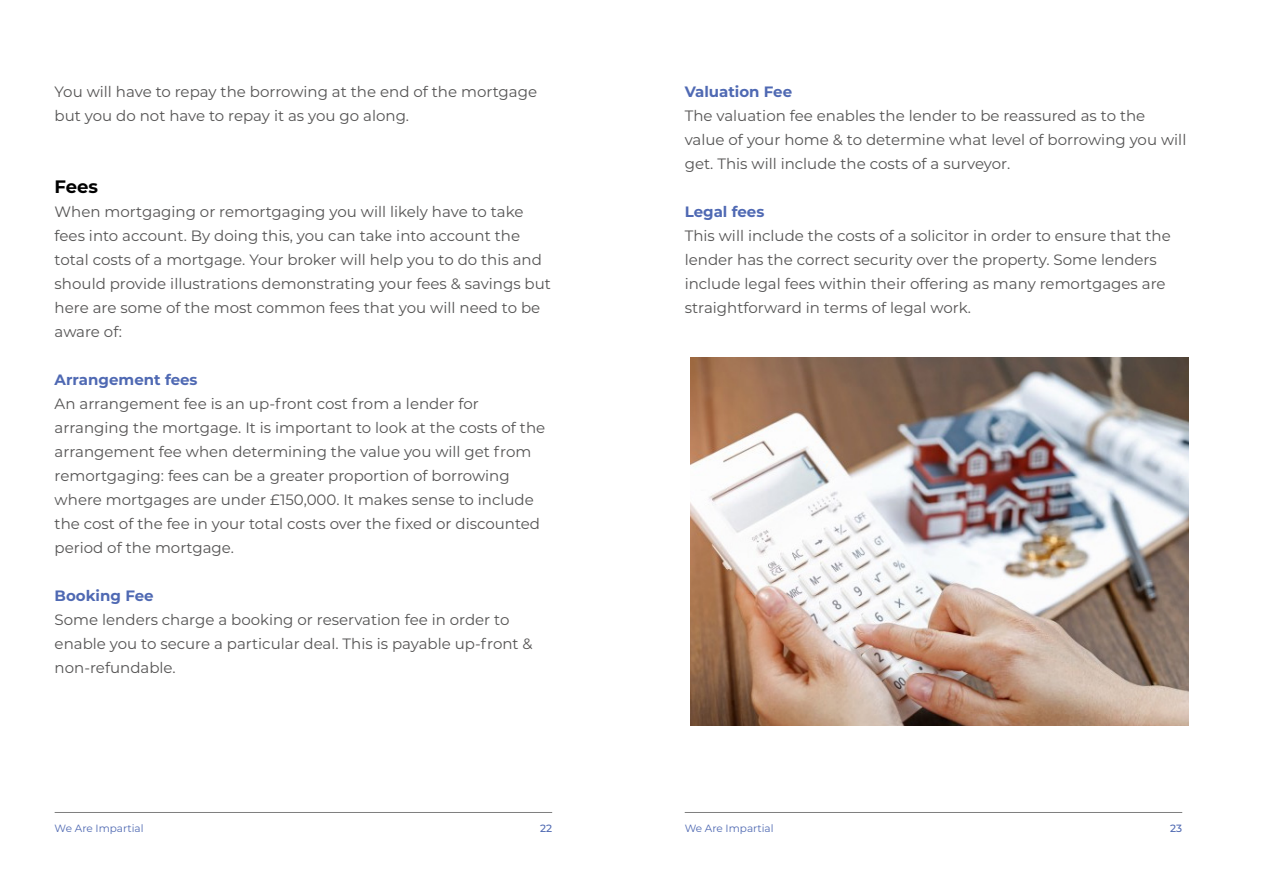
<style>
.page{position:relative;width:1263px;height:893px;background:#fff}
.page>*{position:absolute;margin:0;border:0;box-sizing:border-box;transform-origin:0 0}
.t1{font:700 18px "Montserrat";color:#000}
.t2{font:15px/24px "Montserrat";color:#545353}
.t3{font:700 15px "Montserrat";color:#4f69b3}
.t4{font:10.5px "Montserrat";color:#4f69b2}
.t5{font:500 10.5px "Montserrat";color:#4f69b2}
</style>
<div class="page">
<hr style="left:55px;top:812px;width:497px;height:1px;background:#808080">
<hr style="left:685px;top:812px;width:497px;height:1px;background:#808080">
<img style="left:691px;top:357px;width:498px;height:368px">
<p class="t2" style="left:55px;top:79px;width:484px">You will have to repay the borrowing at the end of the mortgage but you do not have to repay it as you go along.</p>
<p class="t1" style="left:55px;top:174px;width:45px">Fees</p>
<p class="t2" style="left:55px;top:199px;width:498px">When mortgaging or remortgaging you will likely have to take fees into account. By doing this, you can take into account the total costs of a mortgage. Your broker will help you to do this and should provide illustrations demonstrating your fees &amp; savings but here are some of the most common fees that you will need to be aware of:</p>
<p class="t3" style="left:55px;top:369px;width:144px">Arrangement fees</p>
<p class="t2" style="left:55px;top:391px;width:426px">An arrangement fee is an up-front cost from a lender for</p>
<p class="t2" style="left:55px;top:415px;width:492px">arranging the mortgage. It is important to look at the costs of the arrangement fee when determining the value you will get from remortgaging: fees can be a greater proportion of borrowing where mortgages are under £150,000. It makes sense to include the cost of the fee in your total costs over the fixed or discounted period of the mortgage.</p>
<p class="t3" style="left:55px;top:585px;width:100px">Booking Fee</p>
<p class="t2" style="left:55px;top:607px;width:479px">Some lenders charge a booking or reservation fee in order to enable you to secure a particular deal. This is payable up-front &amp; non-refundable.</p>
<p class="t3" style="left:685px;top:81px;width:109px">Valuation Fee</p>
<p class="t2" style="left:685px;top:103px;width:462px">The valuation fee enables the lender to be reassured as to the</p>
<p class="t2" style="left:685px;top:127px;width:503px">value of your home &amp; to determine what level of borrowing you will get. This will include the costs of a surveyor.</p>
<p class="t3" style="left:685px;top:201px;width:81px">Legal fees</p>
<p class="t2" style="left:685px;top:223px;width:487px">This will include the costs of a solicitor in order to ensure that the lender has the correct security over the property. Some lenders include legal fees within their offering as many remortgages are straightforward in terms of legal work.</p>
<p class="t4" style="left:55px;top:821px;width:90px">We Are Impartial</p>
<p class="t5" style="left:540px;top:821px;width:14px">22</p>
<p class="t4" style="left:685px;top:821px;width:90px">We Are Impartial</p>
<p class="t5" style="left:1170px;top:821px;width:14px">23</p>
</div>
